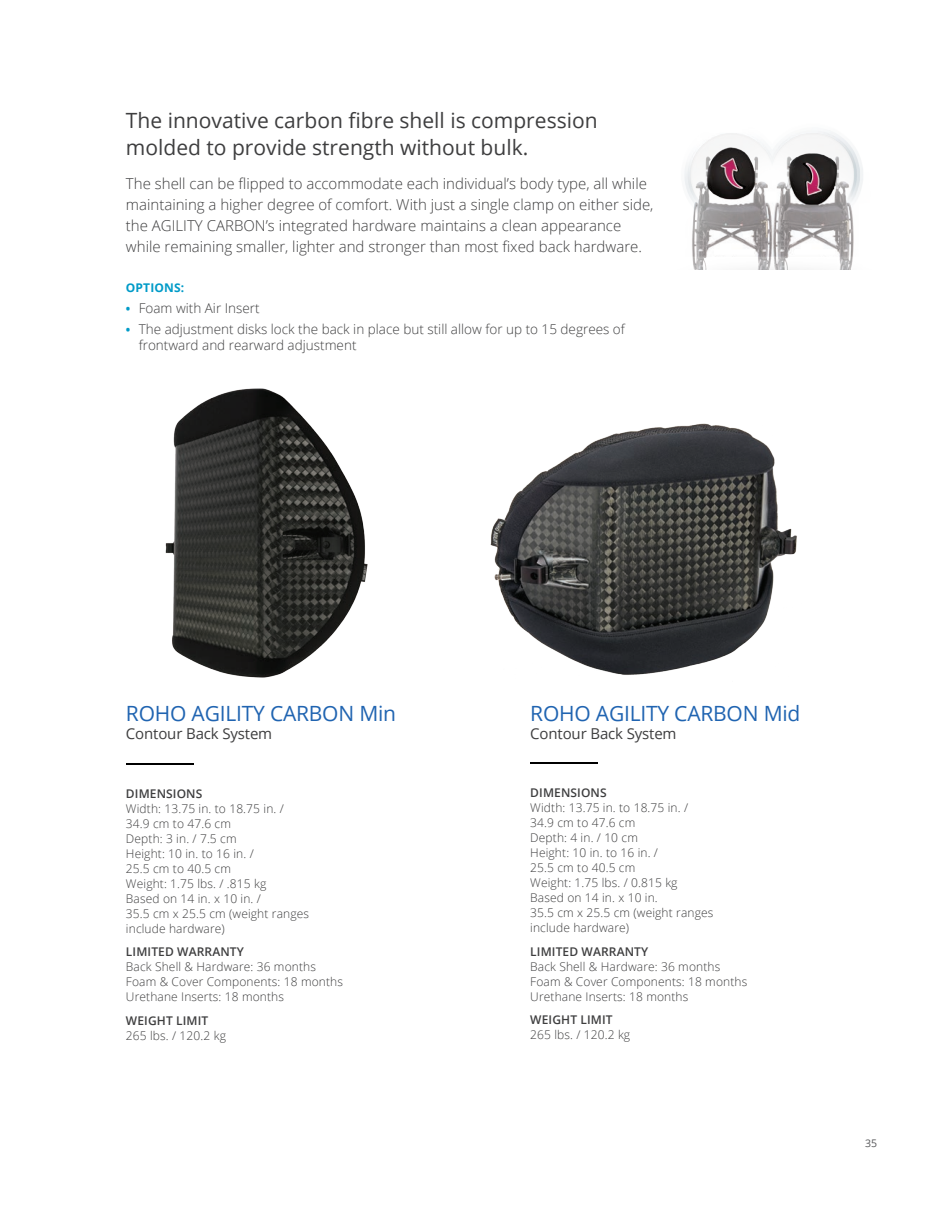
<style>
.page{position:relative;width:944px;height:1214px;background:#fff}
.page>*{position:absolute;margin:0;border:0;box-sizing:border-box;transform-origin:0 0}
.Body_Copy{font:21px/27px "Open Sans";color:#3e3e3f}
.Header_1{font:21px "Open Sans";letter-spacing:-.01em;color:#2064b1}
.Body_Copy-2{font:300 15px/21px "Open Sans";color:#3e3e3f}
.Header_1-2{font:15px "Open Sans";letter-spacing:-.01em;color:#3e3e3f}
.t1{font:300 13.5px/16.5px "Open Sans";color:#3e3e3f}
.t2{font:300 12px/15px "Open Sans";letter-spacing:.01em;color:#3e3e3f}
.Dimensions{font:600 12px "Open Sans";letter-spacing:.01em;color:#3e3e3f}
.Dimensions-2{font:700 12px "Open Sans";letter-spacing:.01em;color:#009bc8}
.t3{font:10.5px "Open Sans";color:#57585a}
.s1{font-weight:700;font-size:12px;color:#009bc8}
.s2{font-weight:600}
</style>
<div class="page">
<img style="left:490px;top:423px;width:307px;height:252px">
<img style="left:165px;top:388px;width:203px;height:290px">
<img style="left:684px;top:131px;width:179px;height:138px">
<hr style="left:126px;top:763px;width:67px;height:2px;background:#000">
<hr style="left:530px;top:762px;width:67px;height:2px;background:#000">
<p class="Body_Copy" style="left:126px;top:106px;width:473px">The innovative carbon fibre shell is compression molded to provide strength without bulk.</p>
<p class="Body_Copy-2" style="left:126px;top:172px;width:529px">The shell can be flipped to accommodate each individual’s body type, all while maintaining a higher degree of comfort. With just a single clamp on either side, the AGILITY CARBON’s integrated hardware maintains a clean appearance while remaining smaller, lighter and stronger than most fixed back hardware.</p>
<p class="Dimensions-2" style="left:126px;top:279px;width:60px">OPTIONS:</p>
<p class="t1" style="left:126px;top:300px;width:135px"><span class="s1">•</span> Foam with Air Insert</p>
<p class="t1" style="left:139px;top:320px;width:487px;text-indent:-13px"><span class="s1">•</span> The adjustment disks lock the back in place but still allow for up to 15 degrees of frontward and rearward adjustment</p>
<p class="Header_1" style="left:126px;top:698px;width:272px">ROHO AGILITY CARBON Min</p>
<p class="Header_1-2" style="left:126px;top:723px;width:148px">Contour Back System</p>
<p class="Dimensions" style="left:126px;top:785px;width:78px">DIMENSIONS</p>
<p class="t2" style="left:126px;top:800px;width:159px">Width: 13.75 in. to 18.75 in. /</p>
<p class="t2" style="left:126px;top:815px;width:106px">34.9 cm to 47.6 cm</p>
<p class="t2" style="left:126px;top:830px;width:112px">Depth: 3 in. / 7.5 cm</p>
<p class="t2" style="left:126px;top:845px;width:129px">Height: 10 in. to 16 in. /</p>
<p class="t2" style="left:126px;top:860px;width:106px">25.5 cm to 40.5 cm</p>
<p class="t2" style="left:126px;top:875px;width:142px">Weight: 1.75 lbs. / .815 kg<br>Based on 14 in. x 10 in. /</p>
<p class="t2" style="left:126px;top:905px;width:185px">35.5 cm x 25.5 cm (weight ranges include hardware)</p>
<p class="t2" style="left:126px;top:944px;width:191px"><span class="s2">LIMITED WARRANTY<br></span>Back Shell &amp; Hardware: 36 months</p>
<p class="t2" style="left:126px;top:974px;width:218px">Foam &amp; Cover Components: 18 months</p>
<p class="t2" style="left:126px;top:989px;width:160px">Urethane Inserts: 18 months</p>
<p class="Dimensions" style="left:126px;top:1012px;width:84px">WEIGHT LIMIT</p>
<p class="t2" style="left:126px;top:1027px;width:101px">265 lbs. / 120.2 kg</p>
<p class="Header_1" style="left:530px;top:699px;width:271px">ROHO AGILITY CARBON Mid</p>
<p class="Header_1-2" style="left:530px;top:723px;width:148px">Contour Back System</p>
<p class="Dimensions" style="left:530px;top:784px;width:78px">DIMENSIONS</p>
<p class="t2" style="left:530px;top:800px;width:159px">Width: 13.75 in. to 18.75 in. /</p>
<p class="t2" style="left:530px;top:815px;width:106px">34.9 cm to 47.6 cm</p>
<p class="t2" style="left:530px;top:830px;width:109px">Depth: 4 in. / 10 cm</p>
<p class="t2" style="left:530px;top:845px;width:129px">Height: 10 in. to 16 in. /</p>
<p class="t2" style="left:530px;top:860px;width:106px">25.5 cm to 40.5 cm</p>
<p class="t2" style="left:530px;top:875px;width:149px">Weight: 1.75 lbs. / 0.815 kg<br>Based on 14 in. x 10 in.</p>
<p class="t2" style="left:530px;top:905px;width:185px">35.5 cm x 25.5 cm (weight ranges include hardware)</p>
<p class="t2" style="left:530px;top:943px;width:191px"><span class="s2">LIMITED WARRANTY<br></span>Back Shell &amp; Hardware: 36 months</p>
<p class="t2" style="left:530px;top:973px;width:218px">Foam &amp; Cover Components: 18 months</p>
<p class="t2" style="left:530px;top:988px;width:160px">Urethane Inserts: 18 months</p>
<p class="Dimensions" style="left:530px;top:1011px;width:84px">WEIGHT LIMIT</p>
<p class="t2" style="left:530px;top:1027px;width:101px">265 lbs. / 120.2 kg</p>
<p class="t3" style="left:865px;top:1136px;width:14px">35</p>
</div>
